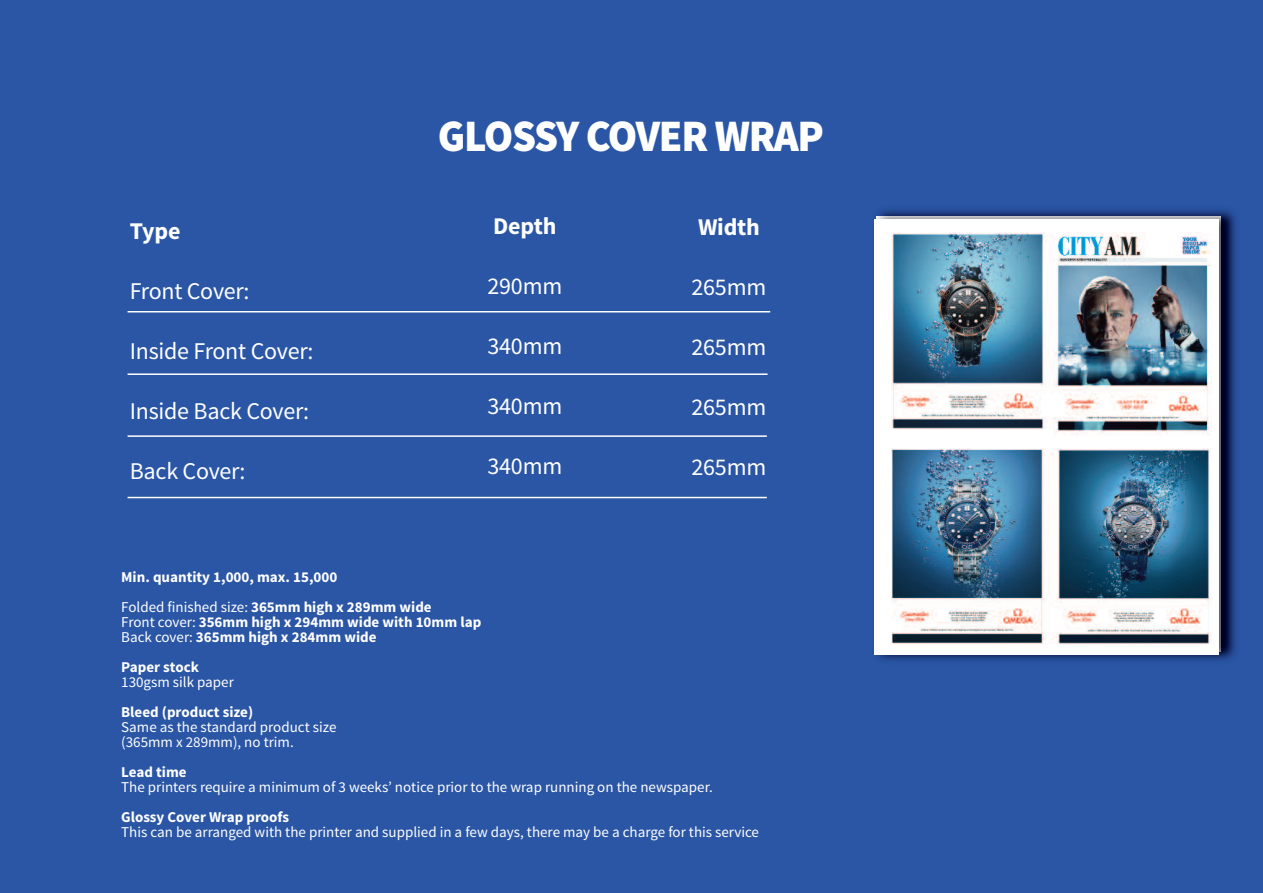
<style>
.page{position:relative;width:1263px;height:893px;background:#2a56a5}
.page>*{position:absolute;margin:0;border:0;box-sizing:border-box;transform-origin:0 0}
.t1{font:900 45px "Source Sans Pro";letter-spacing:-.035em;color:#fff;scale:.95 1}
.t2{font:24px "Source Sans Pro";letter-spacing:-.01em;color:#fff}
.t3{font:700 24px "Source Sans Pro";letter-spacing:-.01em;color:#fff}
.t4{font:15px/15px "Source Sans Pro";color:#fff}
.t5{font:700 15px/30px "Source Sans Pro";color:#fff}
.s1{font-weight:400}
</style>
<div class="page">
<hr style="left:128px;top:311px;width:642px;height:1px;background:#fff">
<hr style="left:128px;top:373px;width:639px;height:2px;background:#fff">
<hr style="left:128px;top:435px;width:639px;height:2px;background:#fff">
<hr style="left:128px;top:497px;width:639px;height:1px;background:#fff">
<img style="left:874px;top:209px;width:362px;height:452px">
<div style="left:875px;top:220px;width:344px;height:435px;background:#fff"></div>
<img style="left:892px;top:232px;width:161px;height:197px">
<img style="left:1053px;top:232px;width:158px;height:203px">
<img style="left:892px;top:448px;width:160px;height:196px">
<img style="left:1052px;top:448px;width:159px;height:196px">
<h1 class="t1" style="left:438px;top:106px;width:408px">GLOSSY COVER WRAP</h1>
<h2 class="t3" style="left:130px;top:216px;width:52px">Type</h2>
<h2 class="t2" style="left:130px;top:276px;width:121px">Front Cover:</h2>
<h2 class="t3" style="left:493px;top:211px;width:65px">Depth</h2>
<h2 class="t2" style="left:488px;top:271px;width:76px">290mm</h2>
<h2 class="t3" style="left:698px;top:212px;width:63px">Width</h2>
<h2 class="t2" style="left:692px;top:272px;width:76px">265mm</h2>
<h2 class="t2" style="left:130px;top:336px;width:185px">Inside Front Cover:</h2>
<h2 class="t2" style="left:488px;top:331px;width:76px">340mm</h2>
<h2 class="t2" style="left:692px;top:332px;width:76px">265mm</h2>
<h2 class="t2" style="left:130px;top:396px;width:181px">Inside Back Cover:</h2>
<h2 class="t2" style="left:488px;top:391px;width:76px">340mm</h2>
<h2 class="t2" style="left:692px;top:392px;width:76px">265mm</h2>
<h2 class="t2" style="left:130px;top:456px;width:117px">Back Cover:</h2>
<h2 class="t2" style="left:488px;top:451px;width:76px">340mm</h2>
<h2 class="t2" style="left:692px;top:452px;width:76px">265mm</h2>
<p class="t5" style="left:121px;top:563px;width:312px">Min. quantity 1,000, max. 15,000<br><span class="s1">Folded finished size:</span> 365mm high x 289mm wide</p>
<p class="t5" style="left:121px;top:615px;width:362px;line-height:15px"><span class="s1">Front cover:</span> 356mm high x 294mm wide with 10mm lap<br><span class="s1">Back cover:</span> 365mm high x 284mm wide</p>
<p class="t5" style="left:121px;top:653px;width:79px">Paper stock</p>
<p class="t4" style="left:121px;top:675px;width:114px">130gsm silk paper</p>
<p class="t5" style="left:121px;top:698px;width:133px">Bleed (product size)</p>
<p class="t4" style="left:121px;top:720px;width:217px">Same as the standard product size (365mm x 289mm), no trim.</p>
<p class="t5" style="left:121px;top:758px;width:67px">Lead time</p>
<p class="t4" style="left:121px;top:780px;width:593px">The printers require a minimum of 3 weeks’ notice prior to the wrap running on the newspaper.</p>
<p class="t5" style="left:121px;top:803px;width:169px">Glossy Cover Wrap proofs</p>
<p class="t4" style="left:121px;top:825px;width:639px">This can be arranged with the printer and supplied in a few days, there may be a charge for this service</p>
</div>
